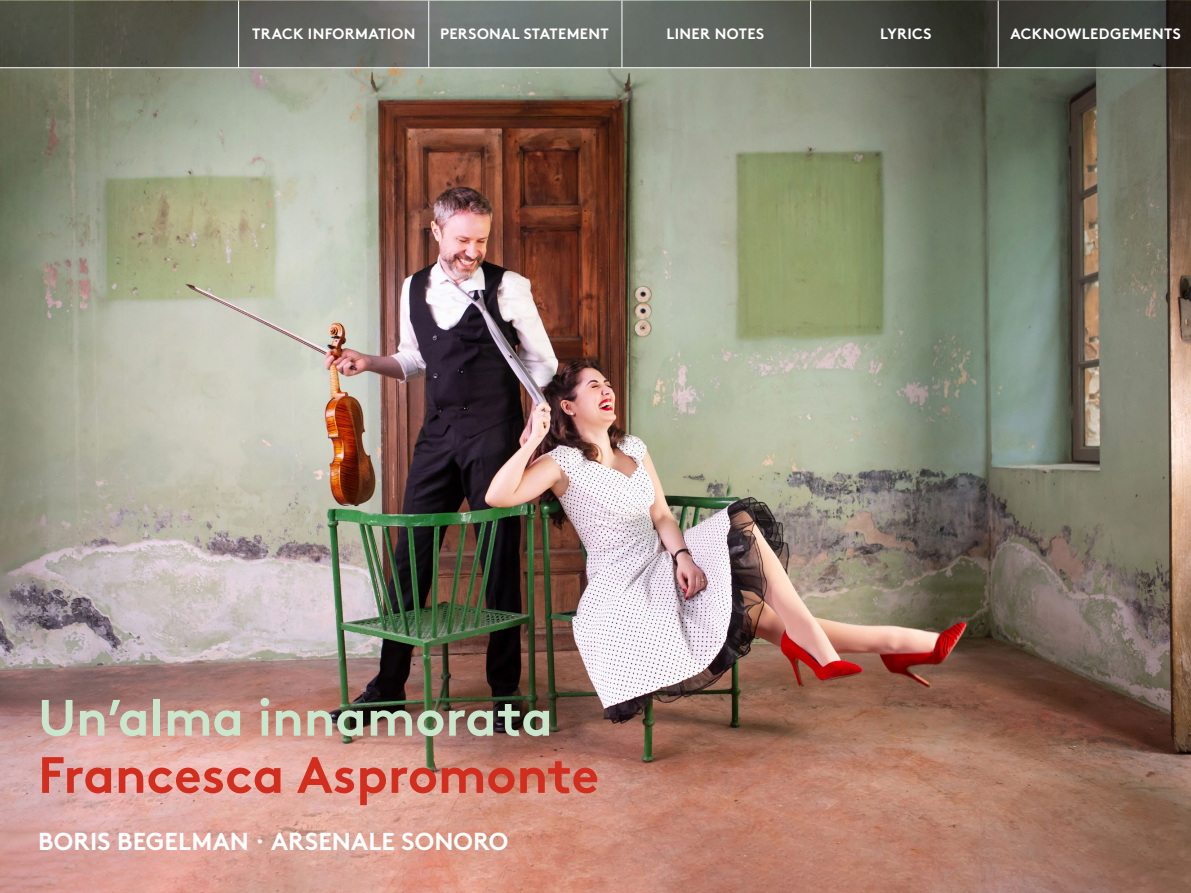
<style>
.page{position:relative;width:1191px;height:893px;background:#fff}
.page>*{position:absolute;margin:0;border:0;box-sizing:border-box;transform-origin:0 0}
.t1{font:700 51.15px "Brown";color:#d12e1f}
.t2{font:700 51.15px "Brown";color:#cae6cc}
.t3{font:700 24.45px "Brown";letter-spacing:.005em;color:#fff}
.t4{font:700 15px "Brown";letter-spacing:.02em;color:#fff}
</style>
<div class="page">
<img style="left:0;top:0;width:1191px;height:893px">
<svg style="left:0;top:1px;width:1191px;height:66px;background:#545750"></svg>
<hr style="left:0;top:67px;width:1191px;height:1px;background:#fff">
<hr style="left:238px;top:1px;width:1px;height:67px;background:#fff">
<hr style="left:428px;top:1px;width:1px;height:67px;background:#fff">
<hr style="left:621px;top:1px;width:1px;height:67px;background:#fff">
<hr style="left:997px;top:1px;width:1px;height:67px;background:#fff">
<hr style="left:810px;top:1px;width:1px;height:67px;background:#fff">
<p class="t4" style="left:252px;top:22px;width:165px">TRACK INFORMATION</p>
<p class="t4" style="left:440px;top:22px;width:170px">PERSONAL STATEMENT</p>
<p class="t4" style="left:666px;top:22px;width:99px">LINER NOTES</p>
<p class="t4" style="left:880px;top:22px;width:53px">LYRICS</p>
<p class="t4" style="left:1010px;top:22px;width:172px">ACKNOWLEDGEMENTS</p>
<h1 class="t2" style="left:38px;top:676px;width:516px">Un’alma innamorata</h1>
<h1 class="t1" style="left:38px;top:733px;width:562px">Francesca Aspromonte</h1>
<h2 class="t3" style="left:38px;top:822px;width:471px">BORIS BEGELMAN · ARSENALE SONORO</h2>
</div>
